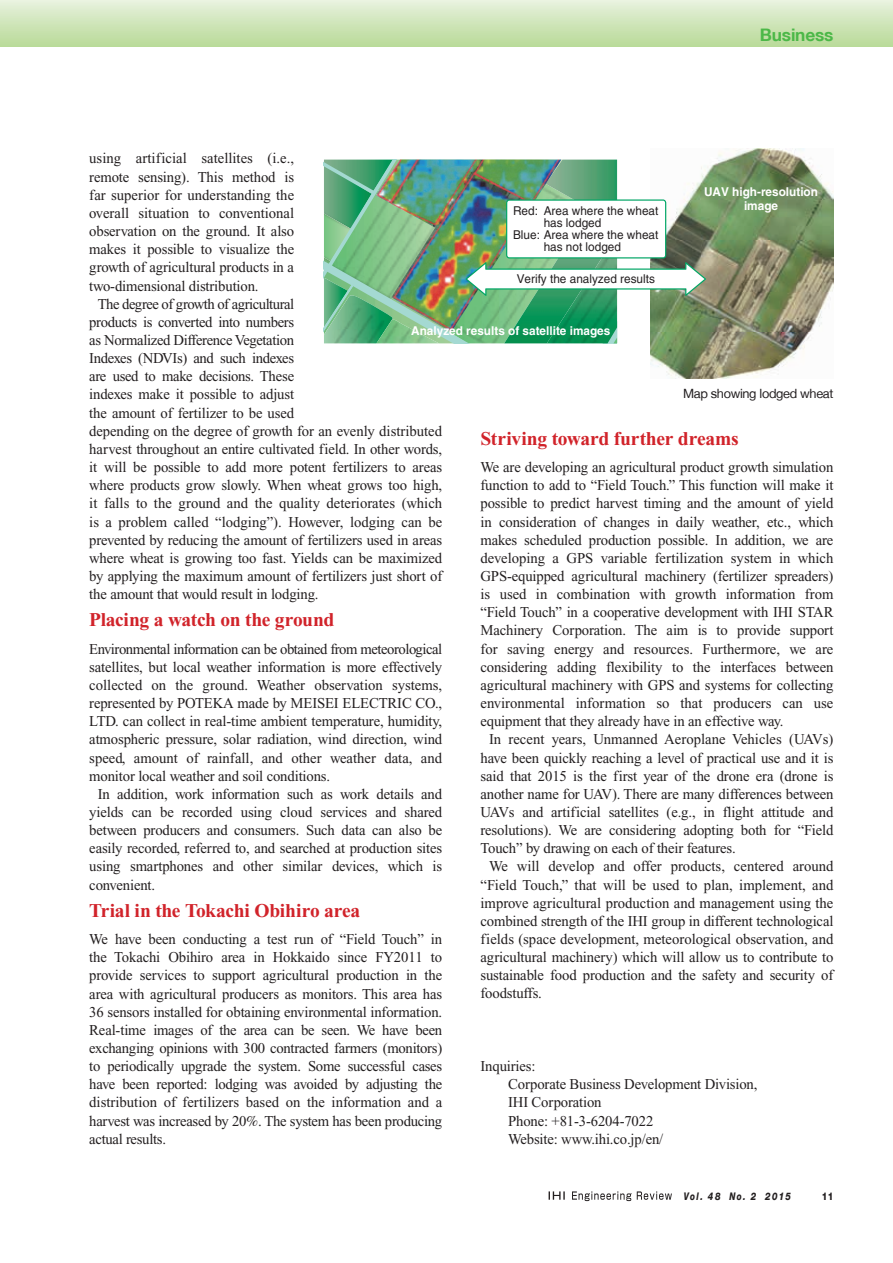
<style>
.page{position:relative;width:893px;height:1263px;background:#fff}
.page>*{position:absolute;margin:0;border:0;box-sizing:border-box;transform-origin:0 0}
.t1{font:700 19.5px "Times New Roman";letter-spacing:-.015em;color:#d1232a}
.t2{font:700 17.25px "Helvetica Neue LT";letter-spacing:-.01em;color:#4cb848}
.t3{font:15px/18.1px "Times New Roman";letter-spacing:-.01em;color:#231f20;text-align:justify}
.t4{font:15px "Times New Roman";letter-spacing:-.03em;color:#231f20}
.t5{font:15px "Times New Roman";letter-spacing:-.035em;color:#231f20}
.t6{font:12.75px "Helvetica Neue LT";letter-spacing:-.025em;color:#231f20}
.t7{font:12.15px "Helvetica";color:#231f20}
.t8{font:700 12.15px/14.4px "Helvetica";color:#fff;text-align:center}
.t9{font:italic 800 10.5px "Helvetica Neue LT";letter-spacing:.165em;color:#231f20;scale:.78 1}
.t10{font:800 10.5px "Helvetica Neue LT";color:#231f20;scale:.85 1}
.s1{font-family:"Times"}
</style>
<div class="page">
<svg style="left:549px;top:1191px;width:123px;height:10px"></svg>
<div style="left:0;top:0;width:893px;height:47px;background:linear-gradient(to bottom,#e8f2de,#b8da97)"></div>
<svg style="left:376px;top:343px;width:63px;height:1px"></svg>
<img style="left:439px;top:343px;width:108px;height:1px">
<img style="left:650px;top:149px;width:183px;height:229px">
<img style="left:324px;top:160px;width:382px;height:183px">
<p class="t2" style="left:760px;top:25px;width:75px">Business</p>
<p class="t3" style="left:89px;top:149px;width:206px">using artificial satellites (i.e.,</p>
<p class="t3" style="left:89px;top:168px;width:206px">remote sensing). This method is</p>
<p class="t3" style="left:89px;top:186px;width:206px">far superior for understanding the</p>
<p class="t3" style="left:89px;top:204px;width:206px">overall situation to conventional</p>
<p class="t3" style="left:89px;top:222px;width:206px">observation on the ground. It also</p>
<p class="t3" style="left:89px;top:240px;width:206px">makes it possible to visualize the</p>
<p class="t3" style="left:89px;top:258px;width:206px">growth of agricultural products in a</p>
<p class="t3" style="left:89px;top:276px;width:171px">two-dimensional distribution.</p>
<p class="t5" style="left:98px;top:295px;width:198px">The degree of growth of agricultural</p>
<p class="t3" style="left:89px;top:313px;width:206px">products is converted into numbers</p>
<p class="t3" style="left:89px;top:331px;width:206px">as Normalized Difference Vegetation</p>
<p class="t3" style="left:89px;top:349px;width:206px">Indexes (NDVIs) and such indexes</p>
<p class="t3" style="left:89px;top:367px;width:206px">are used to make decisions. These</p>
<p class="t3" style="left:89px;top:385px;width:206px">indexes make it possible to adjust</p>
<p class="t3" style="left:89px;top:403px;width:206px">the amount of fertilizer to be used</p>
<p class="t3" style="left:89px;top:422px;width:354px">depending on the degree of growth for an evenly distributed</p>
<p class="t3" style="left:89px;top:440px;width:354px">harvest throughout an entire cultivated field. In other words,</p>
<p class="t3" style="left:89px;top:458px;width:354px">it will be possible to add more potent fertilizers to areas</p>
<p class="t3" style="left:89px;top:476px;width:354px">where products grow slowly. When wheat grows too high,</p>
<p class="t3" style="left:89px;top:494px;width:354px">it falls to the ground and the quality deteriorates (which</p>
<p class="t3" style="left:89px;top:512px;width:354px">is a problem called “lodging”). However, lodging can be</p>
<p class="t3" style="left:89px;top:531px;width:354px">prevented by reducing the amount of fertilizers used in areas</p>
<p class="t3" style="left:89px;top:549px;width:354px">where wheat is growing too fast. Yields can be maximized</p>
<p class="t3" style="left:89px;top:567px;width:354px">by applying the maximum amount of fertilizers just short of</p>
<p class="t3" style="left:89px;top:585px;width:231px">the amount that would result in lodging.</p>
<h1 class="t1" style="left:89px;top:609px;width:246px">Placing a watch on the ground</h1>
<p class="t4" style="left:89px;top:640px;width:354px">Environmental information can be obtained from meteorological</p>
<p class="t3" style="left:89px;top:658px;width:354px">satellites, but local weather information is more effectively</p>
<p class="t3" style="left:89px;top:676px;width:354px">collected on the ground. Weather observation systems,</p>
<p class="t3" style="left:89px;top:694px;width:354px">represented by POTEKA made by MEISEI ELECTRIC CO.,</p>
<p class="t3" style="left:89px;top:712px;width:354px">LTD. can collect in real-time ambient temperature, humidity,</p>
<p class="t3" style="left:89px;top:730px;width:354px">atmospheric pressure, solar radiation, wind direction, wind</p>
<p class="t3" style="left:89px;top:748px;width:354px">speed, amount of rainfall, and other weather data, and</p>
<p class="t3" style="left:89px;top:767px;width:242px">monitor local weather and soil conditions.</p>
<p class="t3" style="left:98px;top:785px;width:346px">In addition, work information such as work details and</p>
<p class="t3" style="left:89px;top:803px;width:354px">yields can be recorded using cloud services and shared</p>
<p class="t3" style="left:89px;top:821px;width:354px">between producers and consumers. Such data can also be</p>
<p class="t3" style="left:89px;top:839px;width:354px">easily recorded, referred to, and searched at production sites</p>
<p class="t3" style="left:89px;top:857px;width:354px">using smartphones and other similar devices, which is</p>
<p class="t3" style="left:89px;top:875px;width:67px">convenient.</p>
<h1 class="t1" style="left:89px;top:899px;width:273px">Trial in the Tokachi Obihiro area</h1>
<p class="t3" style="left:89px;top:930px;width:354px">We have been conducting a test run of “Field Touch” in the Tokachi Obihiro area in Hokkaido since FY2011 to provide services to support agricultural production in the area with agricultural producers as monitors. This area has 36 sensors installed for obtaining environmental information.<br>Real-time images of the area can be seen. We have been exchanging opinions with 300 contracted farmers (monitors) to periodically upgrade the system. Some successful cases have been reported: lodging was avoided by adjusting the distribution of fertilizers based on the information and a harvest was increased by 20<span class="s1">%</span>. The system has been producing actual results.</p>
<p class="t8" style="left:704px;top:184px;width:115px">UAV high-resolution image</p>
<p class="t7" style="left:513px;top:204px;width:147px">Red: Area where the wheat</p>
<p class="t7" style="left:544px;top:216px;width:59px">has lodged</p>
<p class="t7" style="left:513px;top:227px;width:147px">Blue: Area where the wheat</p>
<p class="t7" style="left:544px;top:239px;width:79px">has not lodged</p>
<p class="t7" style="left:517px;top:271px;width:140px">Verify the analyzed results</p>
<p class="t8" style="left:411px;top:323px;width:201px">Analyzed results of satellite images</p>
<p class="t6" style="left:683px;top:386px;width:152px">Map showing lodged wheat</p>
<h1 class="t1" style="left:480px;top:428px;width:260px">Striving toward further dreams</h1>
<p class="t3" style="left:480px;top:458px;width:354px">We are developing an agricultural product growth simulation</p>
<p class="t3" style="left:480px;top:476px;width:354px">function to add to “Field Touch.” This function will make it</p>
<p class="t3" style="left:480px;top:494px;width:354px">possible to predict harvest timing and the amount of yield</p>
<p class="t3" style="left:480px;top:512px;width:354px">in consideration of changes in daily weather, etc., which</p>
<p class="t3" style="left:480px;top:531px;width:354px">makes scheduled production possible. In addition, we are</p>
<p class="t3" style="left:480px;top:549px;width:354px">developing a GPS variable fertilization system in which</p>
<p class="t3" style="left:480px;top:567px;width:354px">GPS-equipped agricultural machinery (fertilizer spreaders)</p>
<p class="t3" style="left:480px;top:585px;width:354px">is used in combination with growth information from</p>
<p class="t3" style="left:480px;top:603px;width:354px">“Field Touch” in a cooperative development with IHI STAR</p>
<p class="t3" style="left:480px;top:621px;width:354px">Machinery Corporation. The aim is to provide support</p>
<p class="t3" style="left:480px;top:639px;width:354px">for saving energy and resources. Furthermore, we are</p>
<p class="t3" style="left:480px;top:658px;width:354px">considering adding flexibility to the interfaces between</p>
<p class="t3" style="left:480px;top:676px;width:354px">agricultural machinery with GPS and systems for collecting</p>
<p class="t3" style="left:480px;top:694px;width:354px">environmental information so that producers can use</p>
<p class="t3" style="left:480px;top:712px;width:305px">equipment that they already have in an effective way.</p>
<p class="t3" style="left:489px;top:730px;width:346px">In recent years, Unmanned Aeroplane Vehicles (UAVs)</p>
<p class="t3" style="left:480px;top:748px;width:354px">have been quickly reaching a level of practical use and it is</p>
<p class="t3" style="left:480px;top:767px;width:354px">said that 2015 is the first year of the drone era (drone is</p>
<p class="t3" style="left:480px;top:785px;width:354px">another name for UAV). There are many differences between</p>
<p class="t3" style="left:480px;top:803px;width:354px">UAVs and artificial satellites (e.g., in flight attitude and</p>
<p class="t3" style="left:480px;top:821px;width:354px">resolutions). We are considering adopting both for “Field</p>
<p class="t3" style="left:480px;top:839px;width:257px">Touch” by drawing on each of their features.</p>
<p class="t3" style="left:489px;top:857px;width:346px">We will develop and offer products, centered around</p>
<p class="t3" style="left:480px;top:875px;width:354px">“Field Touch,” that will be used to plan, implement, and</p>
<p class="t3" style="left:480px;top:894px;width:354px">improve agricultural production and management using the</p>
<p class="t3" style="left:480px;top:912px;width:354px">combined strength of the IHI group in different technological</p>
<p class="t3" style="left:480px;top:930px;width:354px">fields (space development, meteorological observation, and</p>
<p class="t3" style="left:480px;top:948px;width:354px">agricultural machinery) which will allow us to contribute to</p>
<p class="t3" style="left:480px;top:966px;width:354px">sustainable food production and the safety and security of</p>
<p class="t3" style="left:480px;top:984px;width:63px">foodstuffs.</p>
<p class="t3" style="left:508px;top:1057px;width:251px;text-align:left;text-indent:-28px">Inquiries:<br>Corporate Business Development Division,<br>IHI Corporation<br>Phone: +81-3-6204-7022<br>Website: www.ihi.co.jp/en/</p>
<p class="t9" style="left:684px;top:1190px;width:139px">Vol. 48 No. 2 2015</p>
<p class="t10" style="left:822px;top:1190px;width:15px">11</p>
</div>
